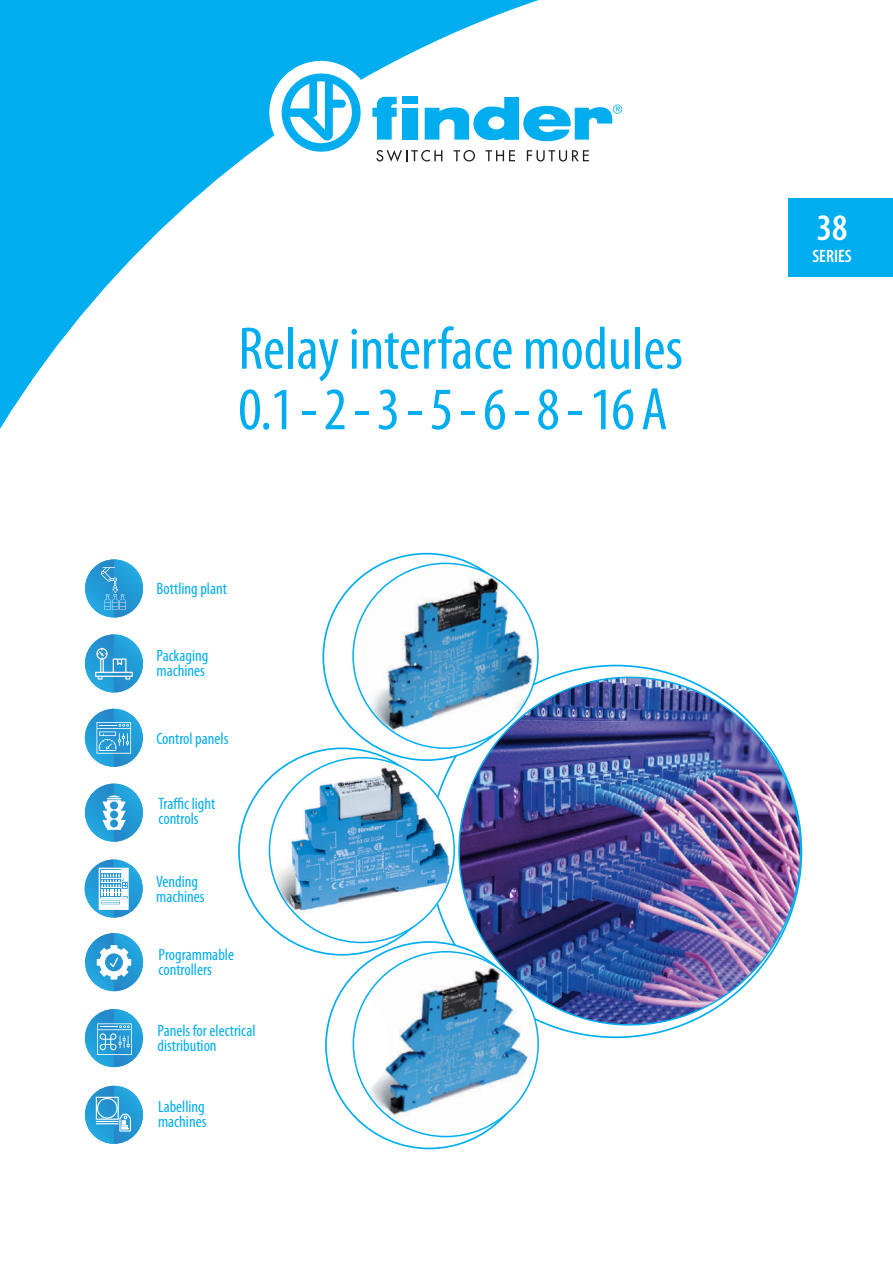
<style>
.page{position:relative;width:893px;height:1263px;background:#fff}
.page>*{position:absolute;margin:0;border:0;box-sizing:border-box;transform-origin:0 0}
.t1{font:condensed 60.6px/60.6px "Myriad Pro";color:#00aeef}
.t2{font:600 condensed 37.5px "Myriad Pro";color:#fff}
.t3{font:600 condensed 18px "Myriad Pro";color:#fff}
.t4{font:condensed 16.5px/15px "Myriad Pro";color:#00aeef}
</style>
<div class="page">
<div style="left:788px;top:198px;width:105px;height:78px;background:#00aeef"></div>
<svg style="left:0;top:0;width:551px;height:429px"></svg>
<div style="left:269px;top:61px;width:104px;height:103px;background:#fff;border-radius:50%"></div>
<svg style="left:282px;top:73px;width:79px;height:79px"></svg>
<svg style="left:425px;top:97px;width:197px;height:44px"></svg>
<svg style="left:372px;top:97px;width:25px;height:43px"></svg>
<div style="left:403px;top:108px;width:15px;height:32px;background:#00aeef"></div>
<div style="left:403px;top:97px;width:15px;height:7px;background:#00aeef"></div>
<svg style="left:376px;top:150px;width:66px;height:12px"></svg>
<svg style="left:454px;top:150px;width:21px;height:12px"></svg>
<svg style="left:485px;top:150px;width:30px;height:11px"></svg>
<svg style="left:527px;top:150px;width:62px;height:12px"></svg>
<img style="left:359px;top:564px;width:178px;height:183px">
<img style="left:269px;top:758px;width:185px;height:167px">
<img style="left:353px;top:956px;width:185px;height:180px">
<svg style="left:353px;top:985px;width:38px;height:121px"></svg>
<img style="left:459px;top:677px;width:342px;height:348px">
<img style="left:85px;top:634px;width:58px;height:58px">
<svg style="left:95px;top:648px;width:38px;height:32px"></svg>
<img style="left:85px;top:784px;width:58px;height:58px">
<svg style="left:102px;top:795px;width:24px;height:35px"></svg>
<img style="left:85px;top:933px;width:58px;height:58px">
<svg style="left:97px;top:945px;width:34px;height:34px"></svg>
<img style="left:85px;top:709px;width:58px;height:58px">
<svg style="left:97px;top:722px;width:34px;height:32px"></svg>
<img style="left:85px;top:1009px;width:58px;height:58px">
<svg style="left:97px;top:1023px;width:35px;height:32px"></svg>
<img style="left:85px;top:1086px;width:58px;height:58px">
<svg style="left:96px;top:1097px;width:35px;height:34px"></svg>
<img style="left:85px;top:859px;width:58px;height:58px">
<svg style="left:99px;top:868px;width:30px;height:42px"></svg>
<img style="left:85px;top:559px;width:58px;height:58px">
<svg style="left:101px;top:567px;width:25px;height:43px"></svg>
<h1 class="t1" style="left:238px;top:318px;width:446px">Relay interface modules<br>0.1 - 2 - 3 - 5 - 6 - 8 - 16 A</h1>
<p class="t4" style="left:157px;top:581px;width:72px">Bottling plant</p>
<p class="t4" style="left:156px;top:648px;width:53px">Packaging machines</p>
<p class="t4" style="left:156px;top:730px;width:74px">Control panels</p>
<p class="t4" style="left:158px;top:796px;width:58px">Traffic light controls</p>
<p class="t4" style="left:156px;top:874px;width:50px">Vending machines</p>
<p class="t4" style="left:159px;top:947px;width:77px">Programmable controllers</p>
<p class="t4" style="left:158px;top:1023px;width:99px">Panels for electrical distribution</p>
<p class="t4" style="left:158px;top:1098px;width:50px">Labelling machines</p>
<h2 class="t2" style="left:817px;top:207px;width:32px">38</h2>
<p class="t3" style="left:812px;top:247px;width:41px">SЕRIES</p>
</div>
